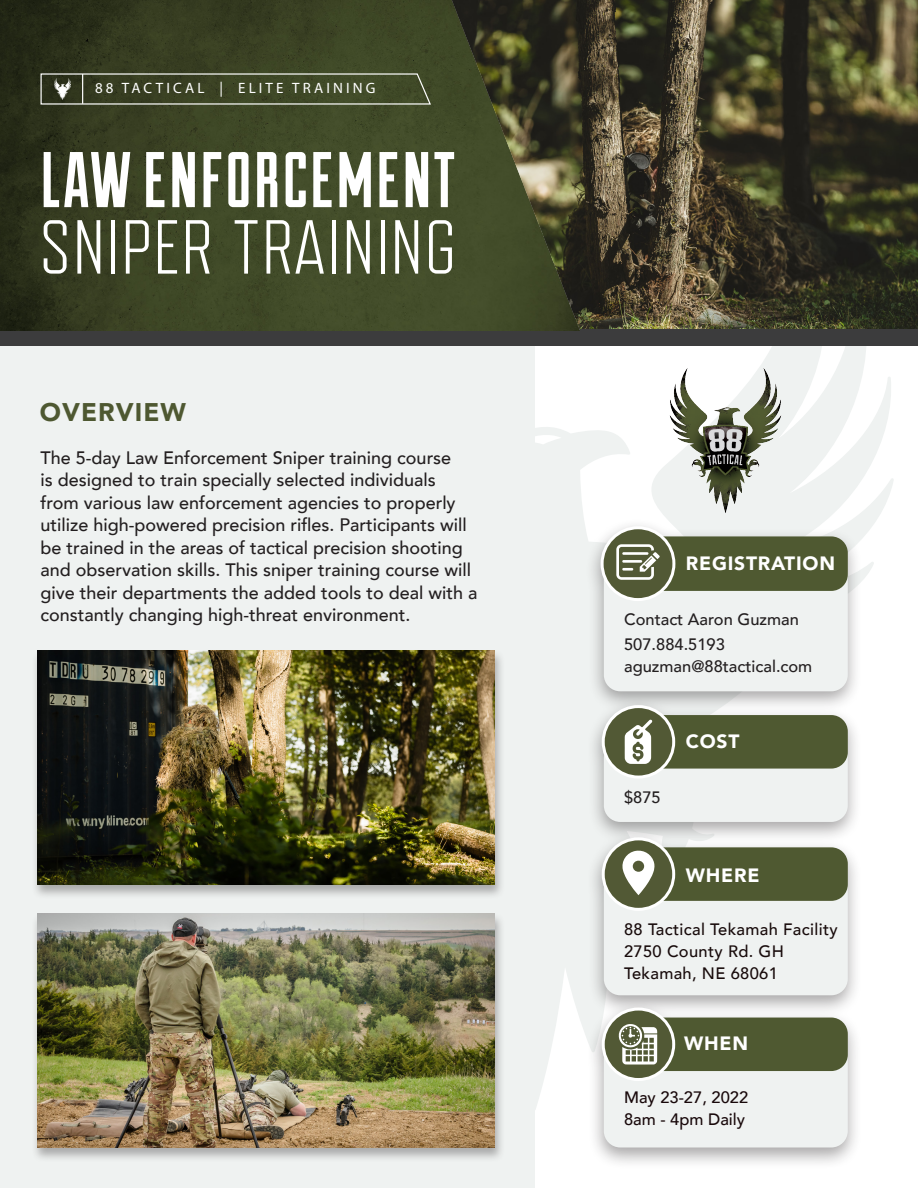
<style>
.page{position:relative;width:918px;height:1188px;background:#fff}
.page>*{position:absolute;margin:0;border:0;box-sizing:border-box;transform-origin:0 0}
.Course_Title{font:78.75px "Duke Fill";letter-spacing:.03em;color:#fff}
.Course_Title-2{font:300 76.35px "Refrigerator Deluxe";letter-spacing:.02em;color:#fff}
.Body{font:900 25.5px "Avenir";letter-spacing:.04em;color:#4e5831}
.Body-2{font:900 19.2px "Avenir";letter-spacing:.04em;color:#fff}
.Body-3{font:500 18px/22.5px "Avenir";color:#231f20}
.Body_Bullets{font:500 16.5px/22px "Avenir";color:#231f20}
.Body_Bullets-2{font:500 16.5px/22px "Avenir";letter-spacing:.02em;color:#180b0b}
.Body_Bullets-3{font:500 16.5px/22px "Avenir";color:#19090b}
.Overview{font:15px "Myriad Pro";letter-spacing:.21em;color:#fff}
</style>
<div class="page">
<svg style="left:534px;top:346px;width:360px;height:765px"></svg>
<div style="left:0;top:346px;width:534px;height:842px;background:#eff2f1"></div>
<div style="left:0;top:328px;width:918px;height:18px;background:#3c3c3d"></div>
<img style="left:580px;top:0;width:338px;height:328px">
<img style="left:0;top:0;width:580px;height:331px">
<div style="left:585px;top:518px;width:277px;height:652px;background:#231f20;opacity:.4"></div>
<div style="left:604px;top:560px;width:244px;height:131px;background:#eff2f1;border-radius:16px"></div>
<div style="left:604px;top:742px;width:244px;height:80px;background:#eff2f1;border-radius:16px"></div>
<div style="left:604px;top:873px;width:244px;height:122px;background:#eff2f1;border-radius:16px"></div>
<div style="left:604px;top:1044px;width:244px;height:104px;background:#eff2f1;border-radius:16px"></div>
<div style="left:620px;top:847px;width:228px;height:54px;background:#4f5931;border-radius:16px"></div>
<div style="left:622px;top:1018px;width:226px;height:53px;background:#4f5931;border-radius:16px"></div>
<div style="left:603px;top:839px;width:71px;height:70px;background:#525935;border-radius:50%"></div>
<div style="left:602px;top:837px;width:73px;height:74px;border:3px solid #fff;border-radius:50%"></div>
<div style="left:603px;top:1009px;width:71px;height:71px;background:#525935;border-radius:50%"></div>
<div style="left:602px;top:1008px;width:73px;height:73px;border:3px solid #fff;border-radius:50%"></div>
<div style="left:616px;top:536px;width:232px;height:55px;background:#4f5931;border-radius:16px"></div>
<div style="left:620px;top:715px;width:228px;height:54px;background:#4f5931;border-radius:16px"></div>
<div style="left:602px;top:528px;width:72px;height:72px;background:#525935;border-radius:50%"></div>
<div style="left:601px;top:526px;width:74px;height:75px;border:3px solid #fff;border-radius:50%"></div>
<div style="left:603px;top:707px;width:71px;height:70px;background:#525935;border-radius:50%"></div>
<div style="left:602px;top:705px;width:73px;height:74px;border:3px solid #fff;border-radius:50%"></div>
<svg style="left:616px;top:544px;width:44px;height:36px"></svg>
<svg style="left:625px;top:720px;width:27px;height:44px"></svg>
<svg style="left:622px;top:850px;width:33px;height:45px"></svg>
<svg style="left:618px;top:1024px;width:39px;height:41px"></svg>
<div style="left:31px;top:912px;width:474px;height:250px;background:#231f20;opacity:.34"></div>
<img style="left:38px;top:914px;width:457px;height:234px">
<img style="left:663px;top:361px;width:124px;height:158px">
<svg style="left:40px;top:73px;width:392px;height:32px;background:#4b5236"></svg>
<hr style="left:82px;top:74px;width:1px;height:30px;background:#fff">
<img style="left:54px;top:78px;width:17px;height:22px">
<div style="left:31px;top:649px;width:474px;height:251px;background:#231f20;opacity:.34"></div>
<img style="left:38px;top:651px;width:457px;height:234px">
<p class="Overview" style="left:95px;top:79px;width:282px">88 TACTICAL | ELITE TRAINING</p>
<p class="Course_Title" style="left:40px;top:134px;width:416px">LAW ENFORCEMENT</p>
<p class="Course_Title-2" style="left:39px;top:206px;width:419px">SNIPER TRAINING</p>
<p class="Body" style="left:40px;top:390px;width:147px">OVERVIEW</p>
<p class="Body-3" style="left:40px;top:445px;width:439px">The 5-day Law Enforcement Sniper training course<br>is designed to train specially selected individuals from various law enforcement agencies to properly utilize high-powered precision rifles. Participants will be trained in the areas of tactical precision shooting and observation skills. This sniper training course will give their departments the added tools to deal with a constantly changing high-threat environment.</p>
<p class="Body-2" style="left:686px;top:547px;width:151px">REGISTRATION</p>
<p class="Body_Bullets" style="left:624px;top:608px;width:176px">Contact Aaron Guzman</p>
<p class="Body_Bullets" style="left:624px;top:632px;width:190px">507.884.5193 aguzman@88tactical.com</p>
<p class="Body_Bullets" style="left:624px;top:785px;width:38px">$875</p>
<p class="Body-2" style="left:686px;top:725px;width:55px">COST</p>
<p class="Body-2" style="left:686px;top:859px;width:75px">WHERE</p>
<p class="Body_Bullets-2" style="left:624px;top:918px;width:215px">88 Tactical Tekamah Facility<br>2750 County Rd. GH<br>Tekamah, NE 68061</p>
<p class="Body-2" style="left:684px;top:1027px;width:65px">WHEN</p>
<p class="Body_Bullets-3" style="left:624px;top:1086px;width:126px">May 23-27, 2022<br>8am - 4pm Daily</p>
</div>
